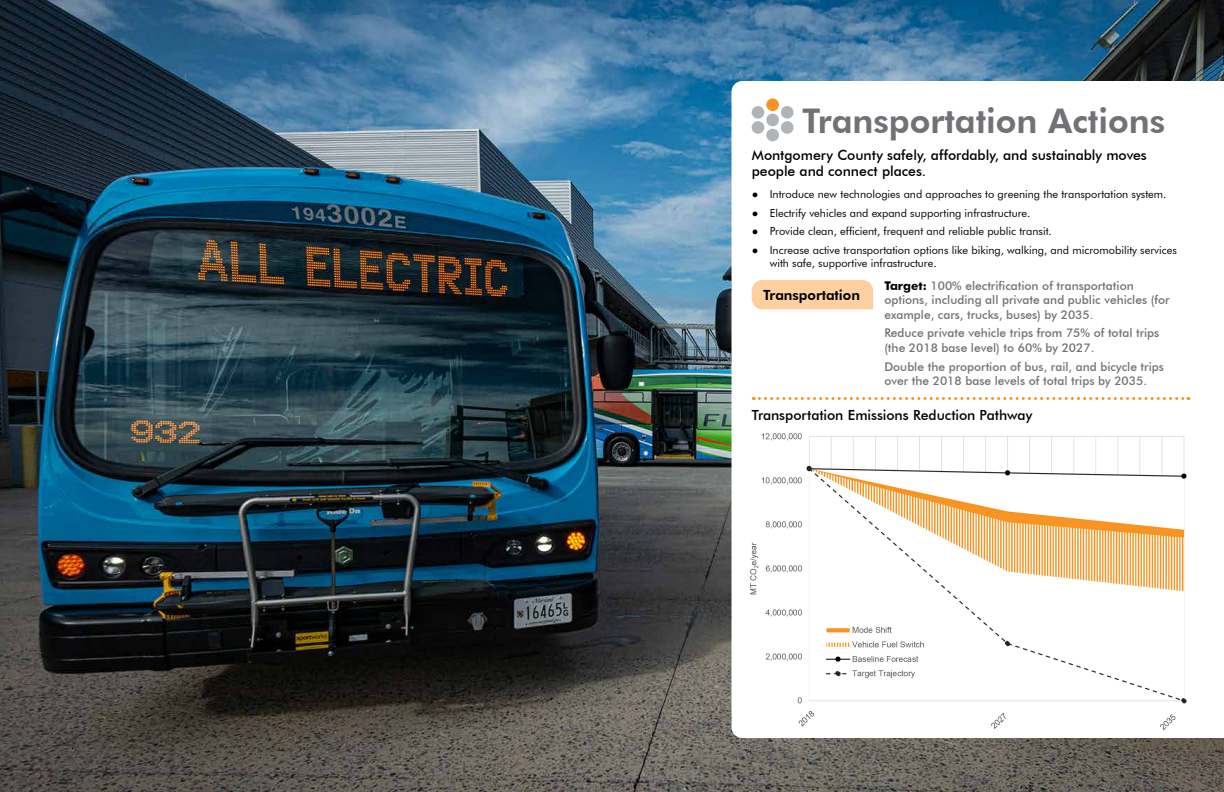
<style>
.page{position:relative;width:1224px;height:792px;background:#fff}
.page>*{position:absolute;margin:0;border:0;box-sizing:border-box;transform-origin:0 0}
.t1{font:800 34px "Futura BT";color:#717275}
.t2{font:500 14px/16px "Futura BT";letter-spacing:-.005em;color:#000}
.t3{font:800 14px "Futura BT";color:#000}
.t4{font:500 12px/14.4px "Futura BT";color:#717275}
.t5{font:11px/13px "Futura BT";color:#000}
.s1{font-family:"Arial"}
.s2{font-weight:700;color:#000}
</style>
<div class="page">
<img style="left:0;top:0;width:1224px;height:792px">
<svg style="left:732px;top:81px;width:492px;height:657px"></svg>
<svg style="left:753px;top:397px;width:436px;height:3px"></svg>
<div style="left:752px;top:106px;width:12px;height:13px;background:#b1b4b6;border-radius:50%"></div>
<div style="left:752px;top:121px;width:12px;height:13px;background:#b1b4b6;border-radius:50%"></div>
<div style="left:766px;top:98px;width:13px;height:13px;background:#f79421;border-radius:50%"></div>
<div style="left:781px;top:106px;width:13px;height:13px;background:#b1b4b6;border-radius:50%"></div>
<div style="left:766px;top:114px;width:13px;height:12px;background:#b1b4b6;border-radius:50%"></div>
<div style="left:781px;top:121px;width:13px;height:13px;background:#b1b4b6;border-radius:50%"></div>
<div style="left:766px;top:129px;width:13px;height:12px;background:#b1b4b6;border-radius:50%"></div>
<div style="left:752px;top:280px;width:121px;height:29px;background:#fed0a0"></div>
<img style="left:749px;top:432px;width:438px;height:305px">
<h1 class="t1" style="left:802px;top:100px;width:365px">Transportation Actions</h1>
<p class="t2" style="left:752px;top:147px;width:397px">Montgomery County safely, affordably, and sustainably moves people and connect places.</p>
<p class="t5" style="left:752px;top:188px;width:414px"><span class="s1">●</span> Introduce new technologies and approaches to greening the transportation system.</p>
<p class="t5" style="left:752px;top:206px;width:278px"><span class="s1">●</span> Electrify vehicles and expand supporting infrastructure.</p>
<p class="t5" style="left:752px;top:225px;width:300px"><span class="s1">●</span> Provide clean, efficient, frequent and reliable public transit.</p>
<p class="t5" style="left:770px;top:243px;width:409px;text-indent:-18px"><span class="s1">●</span> Increase active transportation options like biking, walking, and micromobility services with safe, supportive infrastructure.</p>
<p class="t3" style="left:763px;top:286px;width:98px">Transportation</p>
<p class="t4" style="left:884px;top:278px;width:287px"><span class="s2">Target:</span> 100% electrification of transportation options, including all private and public vehicles (for example, cars, trucks, buses) by 2035.</p>
<p class="t4" style="left:884px;top:326px;width:277px">Reduce private vehicle trips from 75% of total trips (the 2018 base level) to 60% by 2027.</p>
<p class="t4" style="left:884px;top:359px;width:281px">Double the proportion of bus, rail, and bicycle trips over the 2018 base levels of total trips by 2035.</p>
<p class="t2" style="left:752px;top:407px;width:282px">Transportation Emissions Reduction Pathway</p>
</div>
